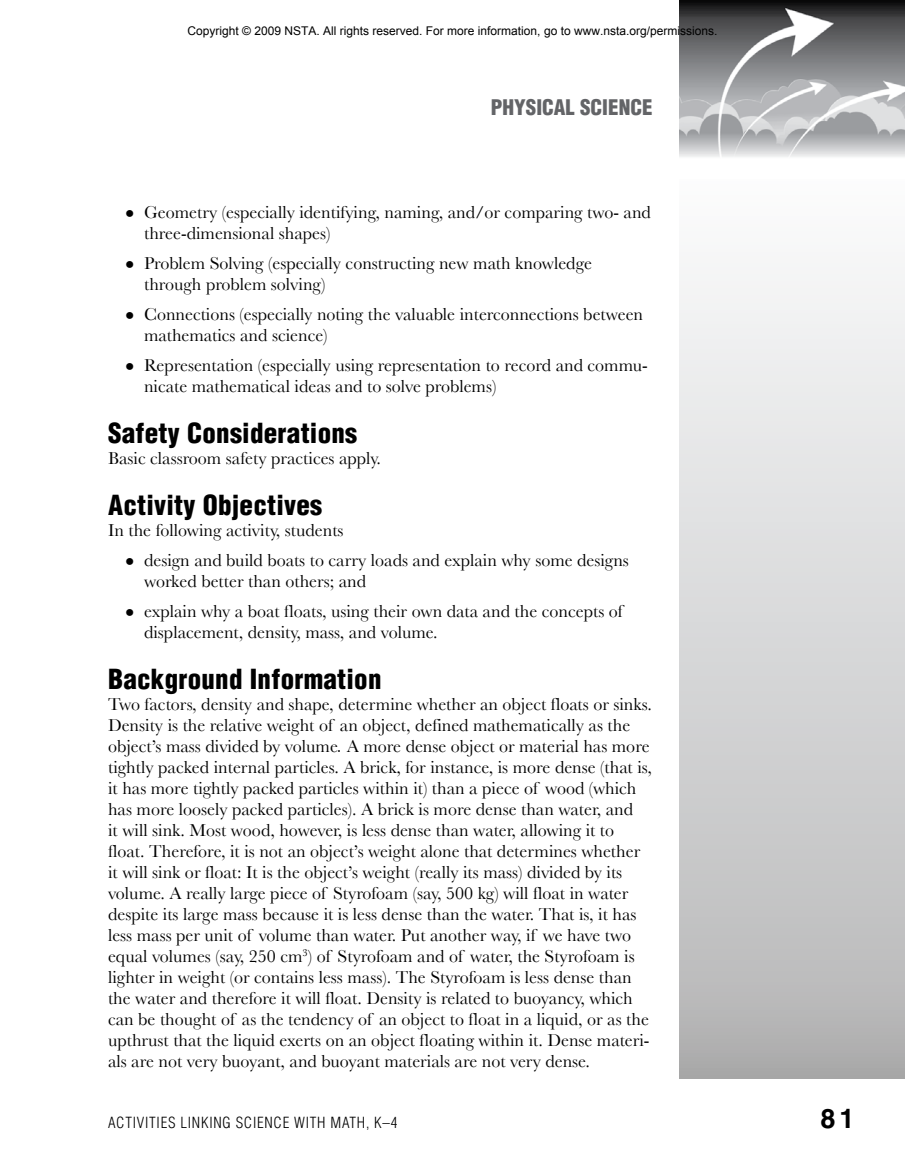
<style>
.page{position:relative;width:905px;height:1175px;background:#fff}
.page>*{position:absolute;margin:0;border:0;box-sizing:border-box;transform-origin:0 0}
.t1{font:900 condensed 27px "Helvetica";letter-spacing:.01em;color:#000}
.t2{font:700 27px "Helvetica";color:#000}
.t3{font:900 condensed 21px "Helvetica";color:#636467}
.t4{font:18px/21px "Baskerville";color:#000}
.t5{font:300 condensed 15px "Helvetica";letter-spacing:.05em;color:#000}
.t6{font:12px "Arial";color:#000}
.s1{font-family:"Helvetica";font-weight:700;font-size:21px}
.s2{font-style:italic}
</style>
<div class="page">
<div style="left:680px;top:162px;width:224px;height:916px;background:linear-gradient(to bottom,#feffff,#b3b3b4)"></div>
<img style="left:679px;top:0;width:225px;height:179px">
<p class="t6" style="left:187px;top:23px;width:531px">Copyright © 2009 NSTA. All rights reserved. For more information, go to www.nsta.org/permissions.</p>
<p class="t3" style="left:491px;top:94px;width:163px">PHYSICAL SCIENCE</p>
<p class="t4" style="left:144px;top:201px;width:508px;text-indent:-18px"><span class="s1">•</span> Geometry (especially identifying, naming, and/or comparing two- and three-dimensional shapes)</p>
<p class="t4" style="left:144px;top:252px;width:449px;text-indent:-18px"><span class="s1">•</span> Problem Solving (especially constructing new math knowledge through problem solving)</p>
<p class="t4" style="left:144px;top:303px;width:500px;text-indent:-18px"><span class="s1">•</span> Connections (especially noting the valuable interconnections between mathematics and science)</p>
<p class="t4" style="left:144px;top:354px;width:505px;text-indent:-18px"><span class="s1">•</span> Representation (especially using representation to record and commu&shy;nicate mathematical ideas and to solve problems)</p>
<h1 class="t1" style="left:108px;top:416px;width:251px">Safety Considerations</h1>
<p class="t4" style="left:108px;top:447px;width:274px">Basic classroom safety practices apply.</p>
<h1 class="t1" style="left:108px;top:488px;width:216px">Activity Objectives</h1>
<p class="t4" style="left:108px;top:519px;width:237px">In the following activity, students</p>
<p class="t4" style="left:144px;top:549px;width:486px;text-indent:-18px"><span class="s1">•</span> design and build boats to carry loads and explain why some designs worked better than others; and</p>
<p class="t4" style="left:144px;top:600px;width:480px;text-indent:-18px"><span class="s1">•</span> explain why a boat floats, using their own data and the concepts of displacement, density, mass, and volume.</p>
<h1 class="t1" style="left:108px;top:662px;width:275px">Background Information</h1>
<p class="t4" style="left:108px;top:693px;width:545px">Two factors, density and shape, determine whether an object floats or sinks.<br>Density is the relative weight of an object, defined mathematically as the object’s mass divided by volume<span class="s2">.</span> A more dense object or material has more tightly packed internal particles. A brick, for instance, is more dense (that is, it has more tightly packed particles within it) than a piece of wood (which has more loosely packed particles). A brick is more dense than water, and<br>it will sink. Most wood, however, is less dense than water, allowing it to float. Therefore, it is not an object’s weight alone that determines whether it will sink or float: It is the object’s weight (really its mass) divided by its volume. A really large piece of Styrofoam (say, 500 kg) will float in water despite its large mass because it is less dense than the water. That is, it has less mass per unit of volume than water. Put another way, if we have two equal volumes (say, 250 cm<sup>3</sup>) of Styrofoam and of water, the Styrofoam is lighter in weight (or contains less mass). The Styrofoam is less dense than the water and therefore it will float. Density is related to buoyancy, which can be thought of as the tendency of an object to float in a liquid, or as the upthrust that the liquid exerts on an object floating within it. Dense materi&shy;als are not very buoyant, and buoyant materials are not very dense.</p>
<p class="t5" style="left:108px;top:1113px;width:291px">ACTIVITIES LINKING SCIENCE WITH MATH, K–4</p>
<h1 class="t2" style="left:820px;top:1101px;width:35px">81</h1>
</div>
